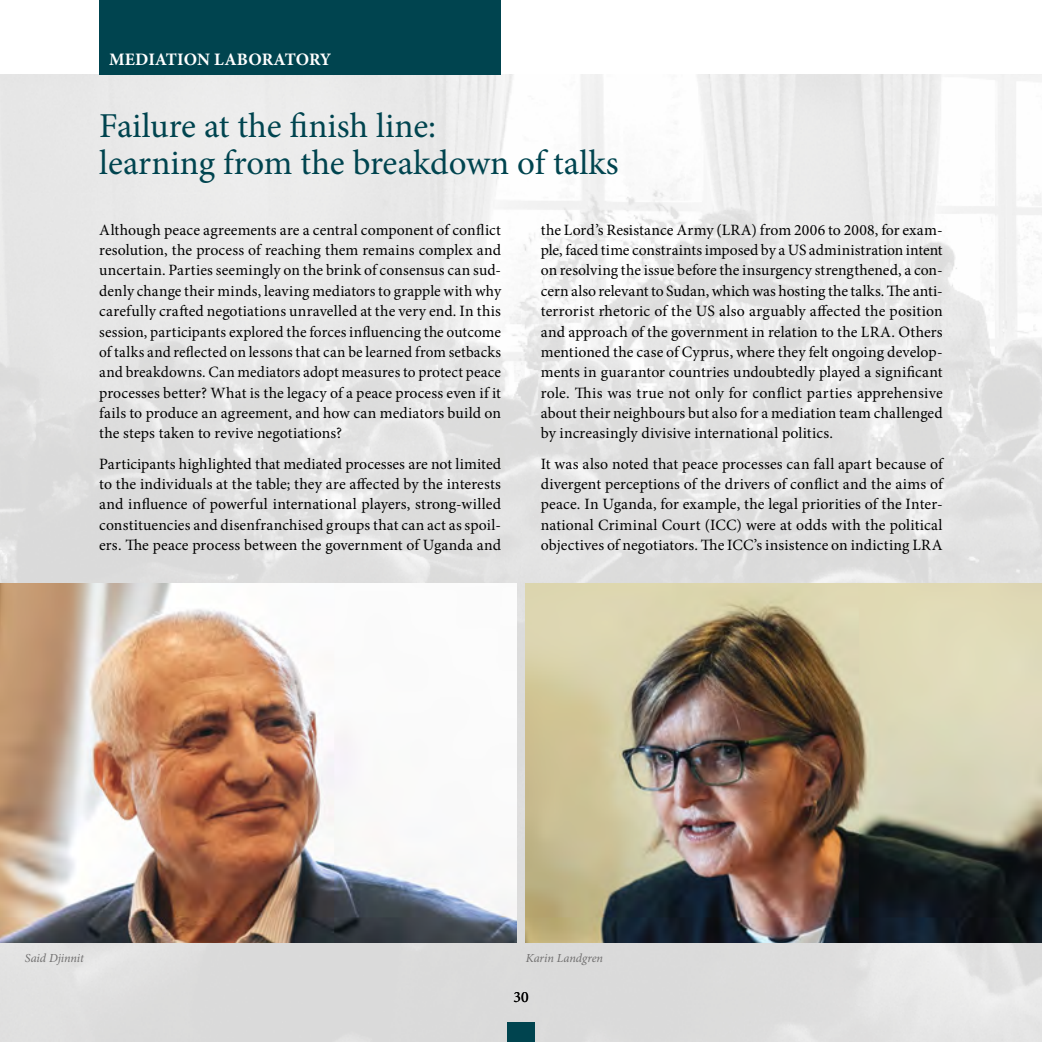
<style>
.page{position:relative;width:1042px;height:1042px;background:#fff}
.page>*{position:absolute;margin:0;border:0;box-sizing:border-box;transform-origin:0 0}
.t1{font:35px/36.8px "Minion Pro";color:#00444f}
.t2{font:700 17.5px "Minion Pro";letter-spacing:-.005em;color:#fff}
.t3{font:15.75px/20.3px "Minion Pro";letter-spacing:.005em;color:#000;text-align:justify}
.t4{font:italic 12.25px "Minion Pro";letter-spacing:-.005em;color:#706f6f}
</style>
<div class="page">
<img style="left:0;top:74px;width:1042px;height:968px">
<img style="left:0;top:583px;width:516px;height:360px">
<img style="left:526px;top:583px;width:516px;height:360px">
<div style="left:507px;top:1022px;width:28px;height:20px;background:#00444f"></div>
<div style="left:99px;top:0;width:402px;height:74px;background:#00444f"></div>
<p class="t2" style="left:109px;top:48px;width:224px">MEDIATION LABORATORY</p>
<h1 class="t1" style="left:99px;top:107px;width:521px">Failure at the finish line:<br>learning from the breakdown of talks</h1>
<p class="t3" style="left:99px;top:220px;width:403px">Although peace agreements are a central component of conflict resolution, the process of reaching them remains complex and uncertain. Parties seemingly on the brink of consensus can sud&shy;denly change their minds, leaving mediators to grapple with why carefully crafted negotiations unravelled at the very end. In this session, participants explored the forces influencing the outcome of talks and reflected on lessons that can be learned from setbacks and breakdowns. Can mediators adopt measures to protect peace processes better? What is the legacy of a peace process even if it fails to produce an agreement, and how can mediators build on the steps taken to revive negotiations?</p>
<p class="t3" style="left:99px;top:453px;width:403px">Participants highlighted that mediated processes are not limited to the individuals at the table; they are affected by the interests and influence of powerful international players, strong-willed constituencies and disenfranchised groups that can act as spoil&shy;ers. The peace process between the government of Uganda and</p>
<p class="t3" style="left:541px;top:220px;width:403px">the Lord’s Resistance Army (LRA) from 2006 to 2008, for exam&shy;ple, faced time constraints imposed by a US administration intent on resolving the issue before the insurgency strengthened, a con&shy;cern also relevant to Sudan, which was hosting the talks. The anti&shy;terrorist rhetoric of the US also arguably affected the position and approach of the government in relation to the LRA. Others mentioned the case of Cyprus, where they felt ongoing develop&shy;ments in guarantor countries undoubtedly played a significant role. This was true not only for conflict parties apprehensive about their neighbours but also for a mediation team challenged by increasingly divisive international politics.</p>
<p class="t3" style="left:541px;top:453px;width:403px">It was also noted that peace processes can fall apart because of divergent perceptions of the drivers of conflict and the aims of peace. In Uganda, for example, the legal priorities of the Inter&shy;national Criminal Court (ICC) were at odds with the political objectives of negotiators. The ICC’s insistence on indicting LRA</p>
<p class="t4" style="left:25px;top:950px;width:61px">Said Djinnit</p>
<p class="t4" style="left:526px;top:950px;width:79px">Karin Landgren</p>
<p class="t3" style="left:513px;top:987px;width:17px">30</p>
</div>
